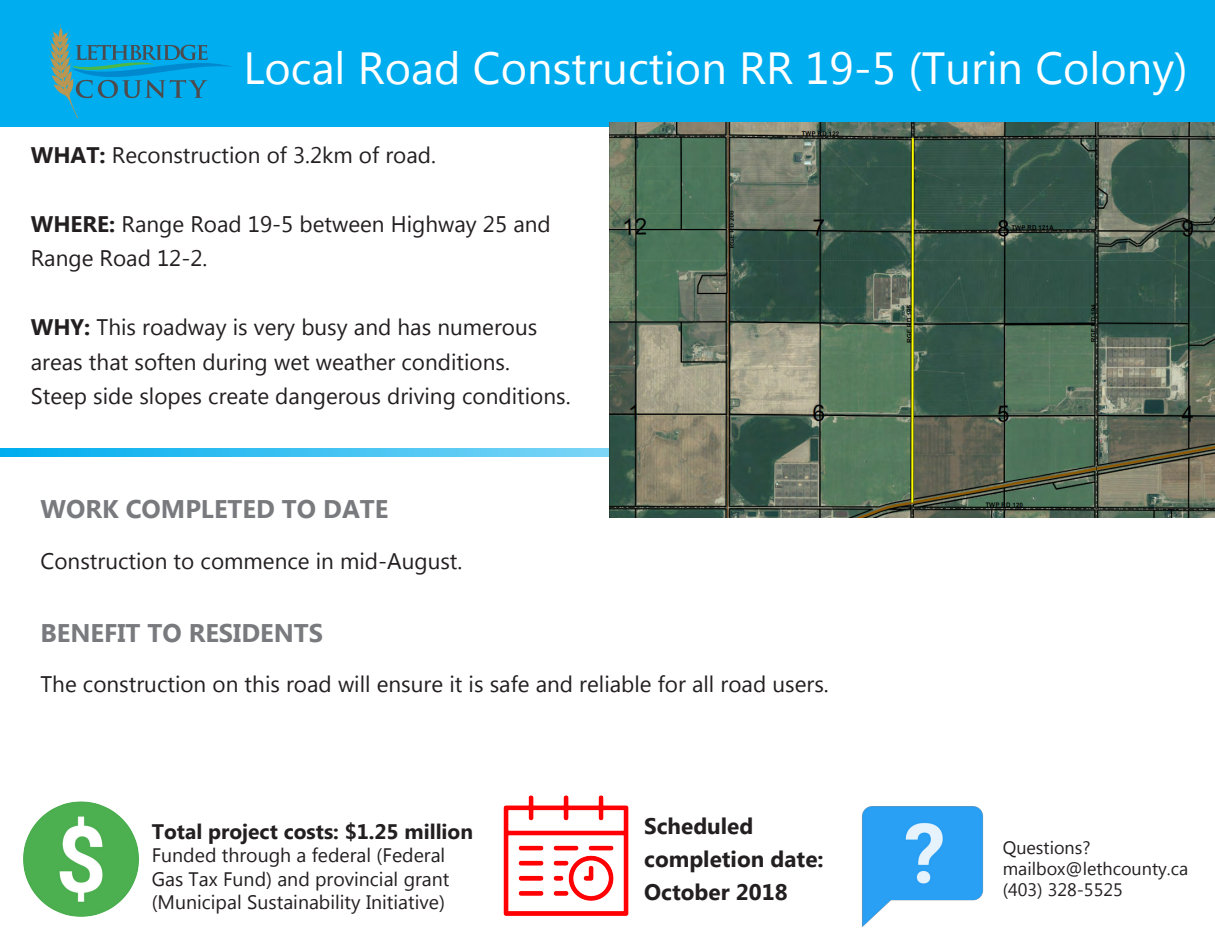
<style>
.page{position:relative;width:1215px;height:945px;background:#fff}
.page>*{position:absolute;margin:0;border:0;box-sizing:border-box;transform-origin:0 0}
.t1{font:45px "Myanmar Text";color:#fff}
.t2{font:700 25.5px "Myanmar Text";color:#787a7d}
.t3{font:22.5px/34.5px "Myanmar Text";color:#231f20}
.t4{font:700 22.5px/33px "Myanmar Text";color:#231f20}
.t5{font:700 21px "Myanmar Text";color:#231f20}
.t6{font:19.5px/23.4px "Myanmar Text";color:#231f20}
.t7{font:18px "Myanmar Text";color:#231f20}
.s1{font-weight:700}
</style>
<div class="page">
<svg style="left:0;top:448px;width:609px;height:9px;background:#3ec1f2"></svg>
<div style="left:0;top:0;width:1215px;height:127px;background:#00aeef"></div>
<img style="left:23px;top:801px;width:116px;height:116px">
<img style="left:503px;top:795px;width:126px;height:121px">
<img style="left:862px;top:806px;width:122px;height:121px">
<svg style="left:49px;top:24px;width:182px;height:94px"></svg>
<img style="left:609px;top:123px;width:606px;height:395px">
<p class="t1" style="left:243px;top:42px;width:946px">Local Road Construction RR 19-5 (Turin Colony)</p>
<p class="t3" style="left:31px;top:138px;width:407px"><span class="s1">WHAT:</span> Reconstruction of 3.2km of road.</p>
<p class="t3" style="left:31px;top:207px;width:522px"><span class="s1">WHERE:</span> Range Road 19-5 between Highway 25 and<br>Range Road 12-2.</p>
<p class="t3" style="left:31px;top:310px;width:541px"><span class="s1">WHY:</span> This roadway is very busy and has numerous areas that soften during wet weather conditions.<br>Steep side slopes create dangerous driving conditions.</p>
<p class="t2" style="left:40px;top:495px;width:349px">WORK COMPLETED TO DATE</p>
<p class="t3" style="left:40px;top:544px;width:423px">Construction to commence in mid-August.</p>
<p class="t2" style="left:40px;top:618px;width:284px">BENEFIT TO RESIDENTS</p>
<p class="t3" style="left:40px;top:667px;width:790px">The construction on this road will ensure it is safe and reliable for all road users.</p>
<p class="t5" style="left:152px;top:820px;width:323px">Total project costs: $1.25 million</p>
<p class="t6" style="left:152px;top:844px;width:299px">Funded through a federal (Federal<br>Gas Tax Fund) and provincial grant (Municipal Sustainability Initiative)</p>
<p class="t4" style="left:644px;top:810px;width:111px">Scheduled</p>
<p class="t4" style="left:644px;top:843px;width:181px">completion date:<br>October 2018</p>
<p class="t7" style="left:1003px;top:837px;width:89px">Questions?</p>
<p class="t7" style="left:1003px;top:858px;width:187px">mailbox@lethcounty.ca</p>
<p class="t7" style="left:1003px;top:879px;width:122px">(403) 328-5525</p>
</div>
